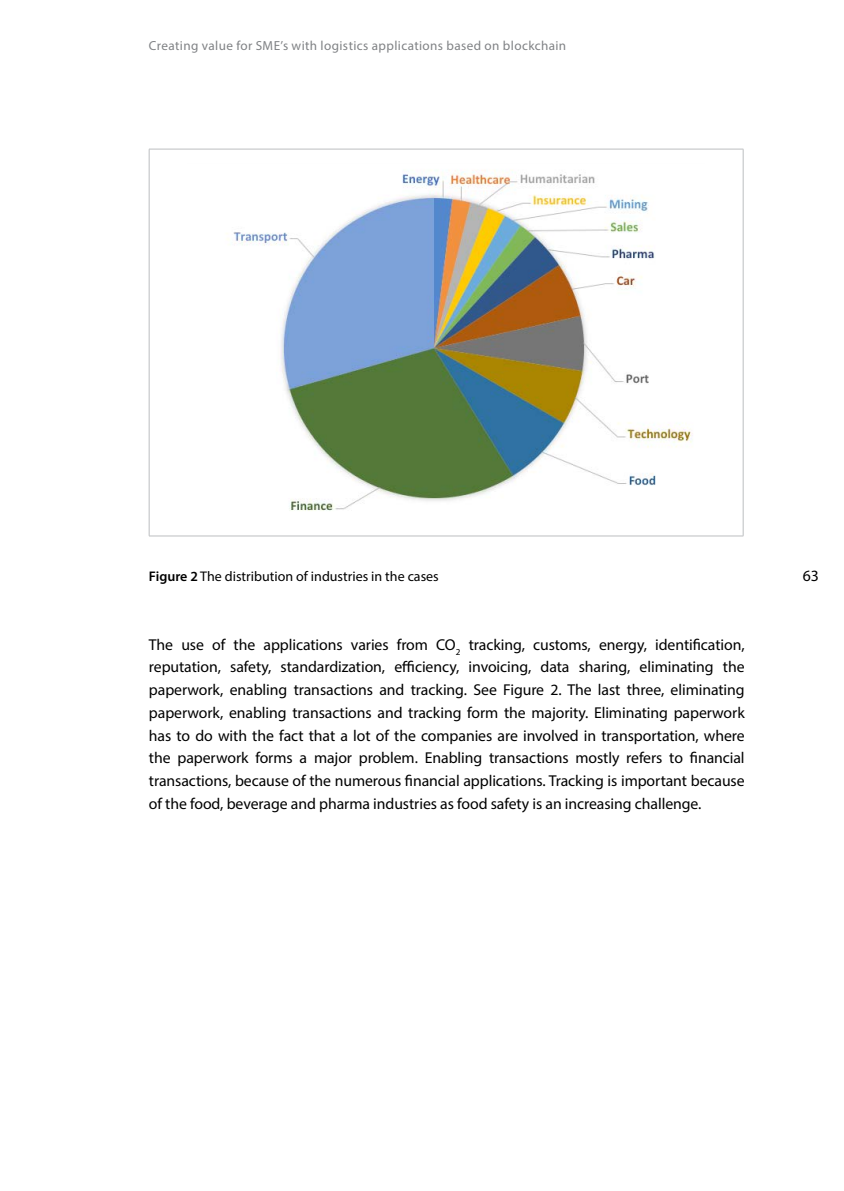
<style>
.page{position:relative;width:844px;height:1191px;background:#fff}
.page>*{position:absolute;margin:0;border:0;box-sizing:border-box;transform-origin:0 0}
.t1{font:15.75px/22.8px "Myriad Pro";letter-spacing:-.005em;color:#000;text-align:justify}
.t2{font:14px "Myriad Pro";color:#000}
.t3{font:13.12px "Myriad Pro";letter-spacing:.03em;color:#808285}
.s1{font-weight:600}
</style>
<div class="page">
<hr style="left:149px;top:149px;width:594px;height:1px;background:#bcbec0">
<hr style="left:149px;top:149px;width:1px;height:387px;background:#bcbec0">
<hr style="left:742px;top:149px;width:1px;height:387px;background:#bcbec0">
<hr style="left:149px;top:535px;width:594px;height:1px;background:#bcbec0">
<img style="left:228px;top:170px;width:465px;height:341px">
<p class="t3" style="left:149px;top:38px;width:418px">Creating value for SME’s with logistics applications based on blockchain</p>
<p class="t2" style="left:149px;top:568px;width:291px"><span class="s1">Figure 2</span> The distribution of industries in the cases</p>
<p class="t1" style="left:149px;top:632px;width:597px">The use of the applications varies from CO<sub>2</sub> tracking, customs, energy, identification, reputation, safety, standardization, efficiency, invoicing, data sharing, eliminating the paperwork, enabling transactions and tracking. See Figure 2. The last three, eliminating paperwork, enabling transactions and tracking form the majority. Eliminating paperwork has to do with the fact that a lot of the companies are involved in transportation, where the paperwork forms a major problem. Enabling transactions mostly refers to financial transactions, because of the numerous financial applications. Tracking is important because of the food, beverage and pharma industries as food safety is an increasing challenge.</p>
<p class="t1" style="left:802px;top:564px;width:18px">63</p>
</div>
